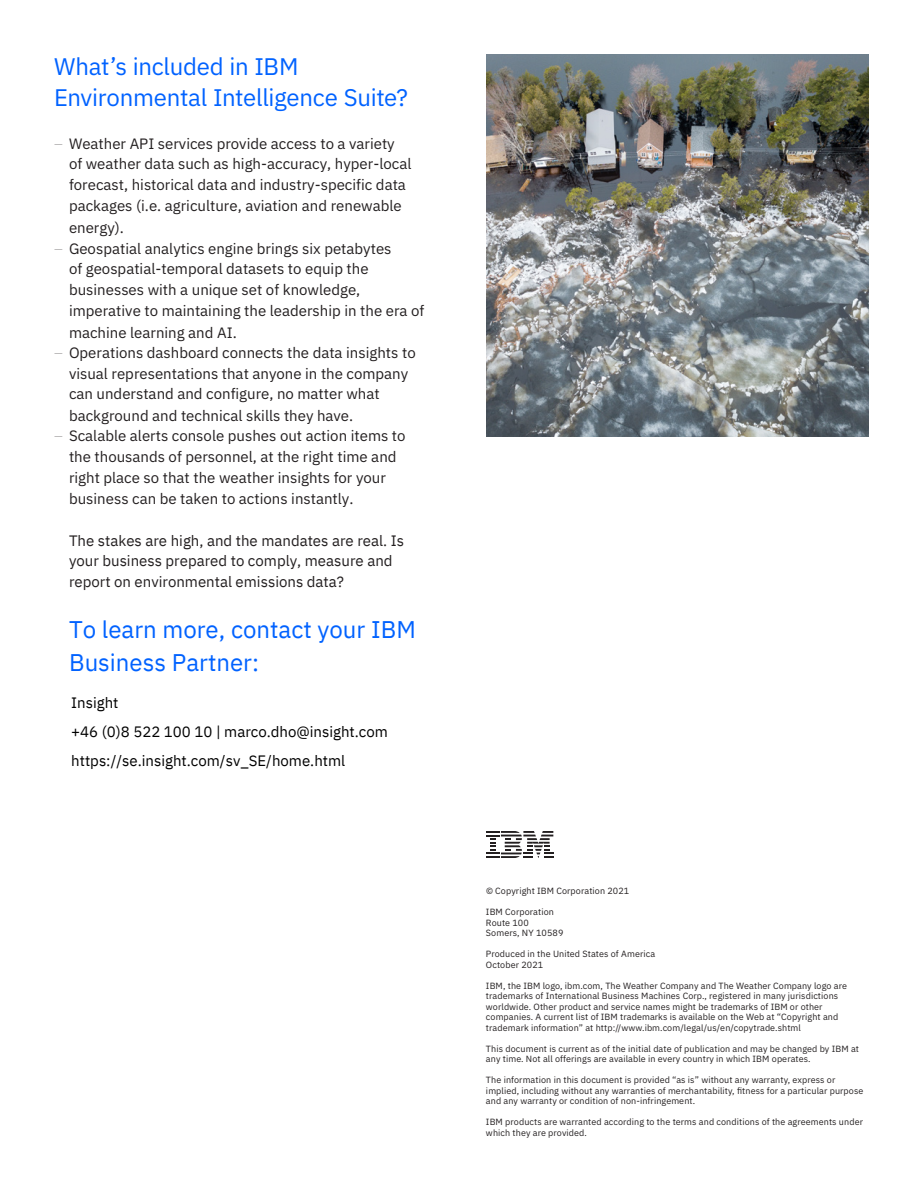
<style>
.page{position:relative;width:918px;height:1188px;background:#fff}
.page>*{position:absolute;margin:0;border:0;box-sizing:border-box;transform-origin:0 0}
.t1{font:24px/31.5px "IBM Plex Sans";letter-spacing:-.005em;color:#0062ff}
.t2{font:15px/21px "IBM Plex Sans";color:#231f20}
.t3{font:15px "IBM Plex Sans";color:#000}
.t4{font:9px/10.5px "IBM Plex Sans";letter-spacing:.01em;color:#231f20}
.s1{font-weight:100}
</style>
<div class="page">
<svg style="left:486px;top:831px;width:67px;height:27px"></svg>
<img style="left:486px;top:54px;width:382px;height:382px">
<h2 class="t1" style="left:54px;top:49px;width:355px">What’s included in IBM<br>Environmental Intelligence Suite?</h2>
<p class="t2" style="left:69px;top:131px;width:344px;text-indent:-15px"><span class="s1">–</span> Weather API services provide access to a variety of weather data such as high-accuracy, hyper-local forecast, historical data and industry-specific data packages (i.e. agriculture, aviation and renewable energy).</p>
<p class="t2" style="left:69px;top:236px;width:357px;text-indent:-15px"><span class="s1">–</span> Geospatial analytics engine brings six petabytes<br>of geospatial-temporal datasets to equip the businesses with a unique set of knowledge, imperative to maintaining the leadership in the era of machine learning and AI.</p>
<p class="t2" style="left:69px;top:341px;width:348px;text-indent:-15px"><span class="s1">–</span> Operations dashboard connects the data insights to visual representations that anyone in the company can understand and configure, no matter what background and technical skills they have.</p>
<p class="t2" style="left:69px;top:424px;width:338px;text-indent:-15px"><span class="s1">–</span> Scalable alerts console pushes out action items to the thousands of personnel, at the right time and right place so that the weather insights for your business can be taken to actions instantly.</p>
<p class="t2" style="left:69px;top:529px;width:337px">The stakes are high, and the mandates are real. Is your business prepared to comply, measure and report on environmental emissions data?</p>
<p class="t1" style="left:69px;top:611px;width:348px;line-height:33.3px">To learn more, contact your IBM<br>Business Partner:</p>
<h2 class="t3" style="left:71px;top:692px;width:49px">Insight</h2>
<h2 class="t3" style="left:71px;top:721px;width:318px">+46 (0)8 522 100 10 | marco.dho@insight.com</h2>
<h2 class="t3" style="left:71px;top:751px;width:276px">https://se.insight.com/sv_SE/home.html</h2>
<p class="t4" style="left:486px;top:885px;width:145px">© Copyright IBM Corporation 2021</p>
<p class="t4" style="left:486px;top:906px;width:79px">IBM Corporation<br>Route 100<br>Somers, NY 10589</p>
<p class="t4" style="left:486px;top:948px;width:171px">Produced in the United States of America<br>October 2021</p>
<p class="t4" style="left:486px;top:979px;width:363px">IBM, the IBM logo, ibm.com, The Weather Company and The Weather Company logo are trademarks of International Business Machines Corp., registered in many jurisdictions worldwide. Other product and service names might be trademarks of IBM or other companies. A current list of IBM trademarks is available on the Web at “Copyright and trademark information” at http://www.ibm.com/legal/us/en/copytrade.shtml</p>
<p class="t4" style="left:486px;top:1042px;width:375px">This document is current as of the initial date of publication and may be changed by IBM at any time. Not all offerings are available in every country in which IBM operates.</p>
<p class="t4" style="left:486px;top:1074px;width:379px">The information in this document is provided “as is” without any warranty, express or implied, including without any warranties of merchantability, fitness for a particular purpose and any warranty or condition of non-infringement.</p>
<p class="t4" style="left:486px;top:1116px;width:379px">IBM products are warranted according to the terms and conditions of the agreements under which they are provided.</p>
</div>
